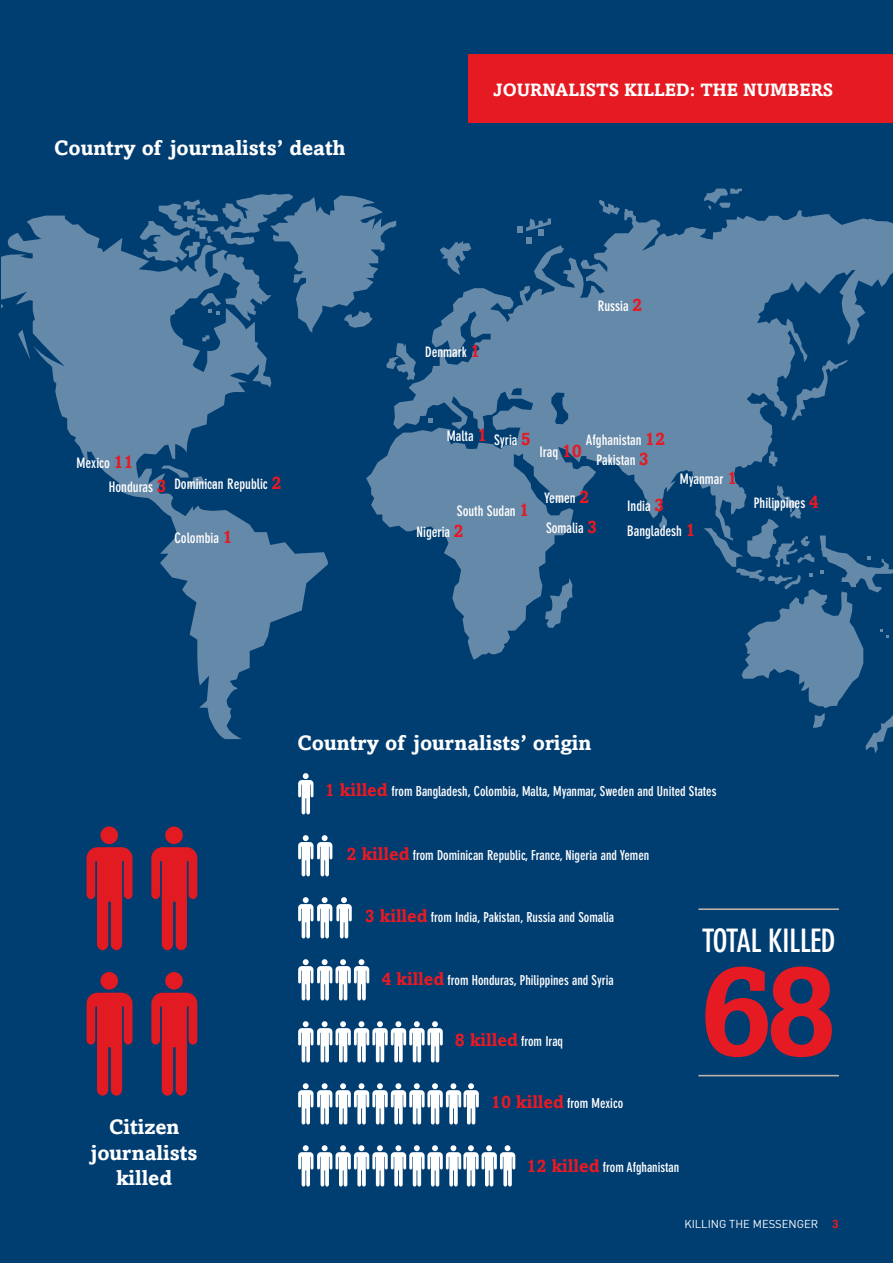
<style>
.page{position:relative;width:893px;height:1263px;background:#003d71}
.page>*{position:absolute;margin:0;border:0;box-sizing:border-box;transform-origin:0 0}
.t1{font:700 129.9px "Amasis";color:#e51a23}
.t2{font:700 condensed 31.8px "DIN Neuzeit Grotesk";letter-spacing:-.02em;color:#fff}
.t3{font:700 21px/25.2px "Amasis";color:#fff;text-align:center}
.t4{font:700 18px "Amasis";color:#fff}
.t5{font:700 condensed 14.25px "DIN Neuzeit Grotesk";color:#fff}
.t6{font:700 condensed 13.5px "DIN Neuzeit Grotesk";color:#fff}
.t7{font:11.25px "DIN";color:#fff}
.s1{font-family:"Amasis";font-stretch:normal;font-size:18px;color:#e51a23}
.s2{font-family:"Amasis";font-weight:700;font-size:12px;color:#e51a23}
</style>
<div class="page">
<div style="left:469px;top:54px;width:424px;height:68px;background:#e51a23"></div>
<svg style="left:599px;top:200px;width:21px;height:9px"></svg>
<svg style="left:704px;top:189px;width:38px;height:20px"></svg>
<svg style="left:2px;top:216px;width:326px;height:523px"></svg>
<svg style="left:366px;top:209px;width:527px;height:450px;fill:#6589a9"></svg>
<svg style="left:428px;top:418px;width:5px;height:5px"></svg>
<svg style="left:704px;top:485px;width:189px;height:268px"></svg>
<svg style="left:139px;top:194px;width:277px;height:186px"></svg>
<svg style="left:298px;top:773px;width:15px;height:41px"></svg>
<svg style="left:298px;top:835px;width:34px;height:41px"></svg>
<svg style="left:298px;top:959px;width:71px;height:41px"></svg>
<svg style="left:298px;top:1145px;width:217px;height:41px"></svg>
<svg style="left:298px;top:1083px;width:181px;height:41px"></svg>
<svg style="left:298px;top:897px;width:54px;height:41px"></svg>
<svg style="left:298px;top:1021px;width:145px;height:41px"></svg>
<hr style="left:698px;top:908px;width:141px;height:2px;background:#bcb4ab">
<hr style="left:698px;top:1075px;width:141px;height:1px;background:#bcb4ab">
<svg style="left:87px;top:847px;width:46px;height:103px"></svg>
<div style="left:100px;top:826px;width:18px;height:18px;background:#e21a21;border-radius:50%"></div>
<svg style="left:151px;top:847px;width:46px;height:103px"></svg>
<div style="left:165px;top:826px;width:18px;height:18px;background:#e21a21;border-radius:50%"></div>
<svg style="left:87px;top:993px;width:46px;height:103px"></svg>
<div style="left:100px;top:972px;width:18px;height:18px;background:#e21a21;border-radius:50%"></div>
<svg style="left:151px;top:993px;width:46px;height:103px"></svg>
<div style="left:165px;top:972px;width:18px;height:18px;background:#e21a21;border-radius:50%"></div>
<p class="t3" style="left:54px;top:135px;width:293px">Country of journalists’ death</p>
<p class="t5" style="left:77px;top:455px;width:58px">Mexico <span class="s1">11</span></p>
<p class="t5" style="left:109px;top:479px;width:59px">Honduras <span class="s1">3</span></p>
<p class="t5" style="left:174px;top:475px;width:109px">Dominican Republic <span class="s1">2</span></p>
<p class="t5" style="left:174px;top:529px;width:60px">Colombia <span class="s1">1</span></p>
<p class="t4" style="left:493px;top:78px;width:342px">JOURNALISTS KILLED: THE NUMBERS</p>
<p class="t5" style="left:425px;top:344px;width:57px">Denmark <span class="s1">1</span></p>
<p class="t5" style="left:598px;top:298px;width:46px">Russia <span class="s1">2</span></p>
<p class="t5" style="left:447px;top:428px;width:42px">Malta <span class="s1">1</span></p>
<p class="t5" style="left:494px;top:431px;width:38px">Syria <span class="s1">5</span></p>
<p class="t5" style="left:457px;top:502px;width:74px">South Sudan <span class="s1">1</span></p>
<p class="t5" style="left:417px;top:524px;width:49px">Nigeria <span class="s1">2</span></p>
<p class="t5" style="left:586px;top:432px;width:81px">Afghanistan <span class="s1">12</span></p>
<p class="t5" style="left:596px;top:452px;width:54px">Pakistan <span class="s1">3</span></p>
<p class="t5" style="left:539px;top:444px;width:44px">Iraq <span class="s1">10</span></p>
<p class="t5" style="left:544px;top:490px;width:46px">Yemen <span class="s1">2</span></p>
<p class="t5" style="left:546px;top:519px;width:53px">Somalia <span class="s1">3</span></p>
<p class="t5" style="left:680px;top:470px;width:59px">Myanmar <span class="s1">1</span></p>
<p class="t5" style="left:627px;top:498px;width:39px">India <span class="s1">3</span></p>
<p class="t5" style="left:627px;top:523px;width:70px">Bangladesh <span class="s1">1</span></p>
<p class="t5" style="left:754px;top:495px;width:67px">Philippines <span class="s1">4</span></p>
<p class="t3" style="left:297px;top:730px;width:296px">Country of journalists’ origin</p>
<p class="t6" style="left:325px;top:783px;width:393px"><span class="s1">1 killed</span> from Bangladesh, Colombia, Malta, Myanmar, Sweden and United States</p>
<p class="t6" style="left:347px;top:847px;width:304px"><span class="s1">2 killed</span> from Dominican Republic, France, Nigeria and Yemen</p>
<p class="t3" style="left:91px;top:1114px;width:108px">Citizen journalists killed</p>
<p class="t6" style="left:365px;top:909px;width:251px"><span class="s1">3 killed</span> from India, Pakistan, Russia and Somalia</p>
<p class="t6" style="left:381px;top:972px;width:234px"><span class="s1">4 killed</span> from Honduras, Philippines and Syria</p>
<p class="t6" style="left:455px;top:1033px;width:110px"><span class="s1">8 killed</span> from Iraq</p>
<p class="t6" style="left:491px;top:1095px;width:134px"><span class="s1">10 killed</span> from Mexico</p>
<p class="t6" style="left:526px;top:1159px;width:154px"><span class="s1">12 killed</span> from Afghanistan</p>
<p class="t2" style="left:702px;top:922px;width:135px">TOTAL KILLED</p>
<p class="t1" style="left:699px;top:931px;width:140px">68</p>
<p class="t7" style="left:684px;top:1217px;width:156px">KILLING THE MESSENGER <span class="s2">3</span></p>
</div>
